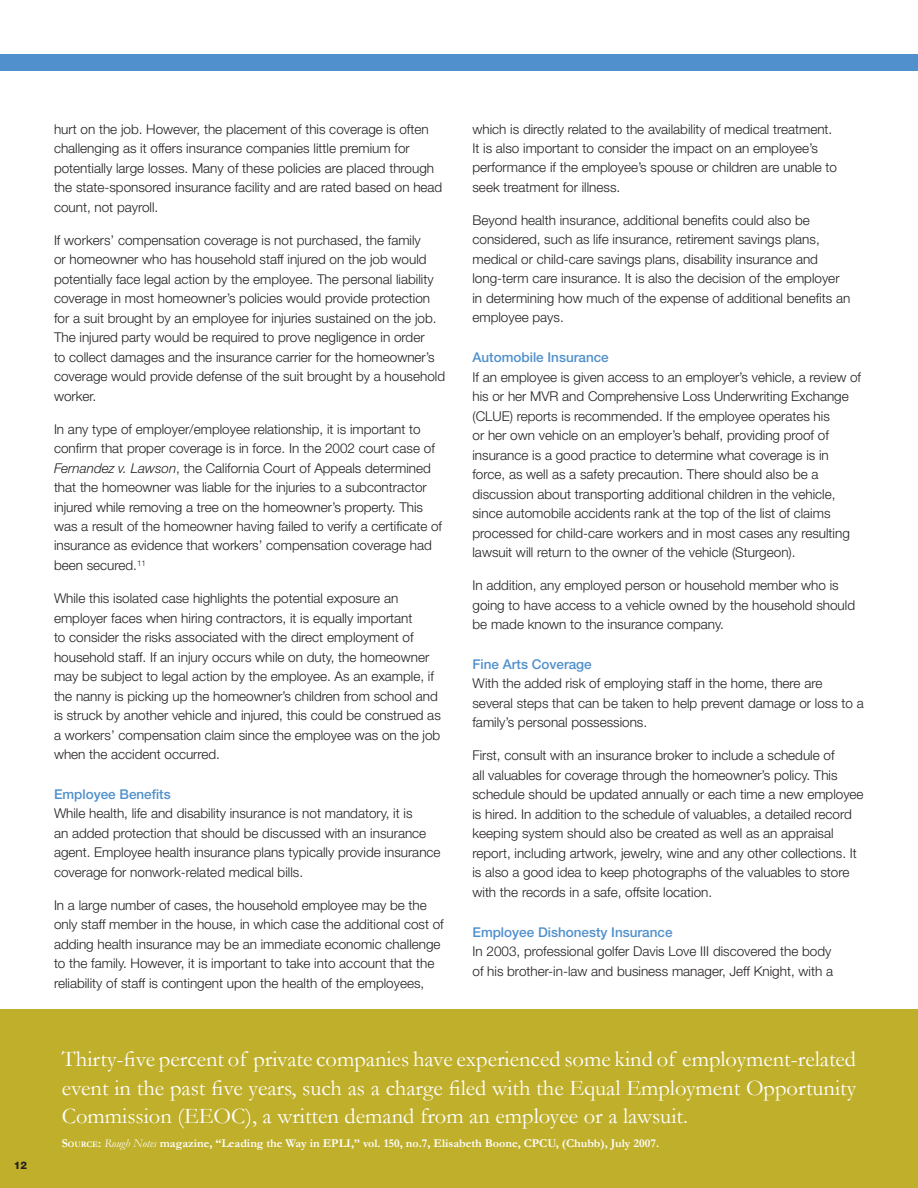
<style>
.page{position:relative;width:918px;height:1188px;background:#fff}
.page>*{position:absolute;margin:0;border:0;box-sizing:border-box;transform-origin:0 0}
.t1{font:22.5px/28.5px "Garamond";color:#fff;text-align:justify}
.t2{font:300 13.5px/19.5px "Helvetica Neue";color:#231f20}
.t3{font:500 13.5px "Helvetica Neue";color:#5090cc}
.t4{font:700 12px "Garamond";color:#fff}
.t5{font:800 10.5px "Helvetica Neue";color:#231f20}
.s1{font-style:italic}
.s2{font-style:inherit}
.s3{font-size:8.4px}
.s4{font-weight:400;font-style:italic}
</style>
<div class="page">
<div style="left:0;top:54px;width:918px;height:16px;background:#5090cc"></div>
<div style="left:0;top:1010px;width:918px;height:178px;background:#bfaf2b"></div>
<p class="t5" style="left:14px;top:1159px;width:15px">12</p>
<p class="t2" style="left:54px;top:119px;width:390px">hurt on the job. However, the placement of this coverage is often challenging as it offers insurance companies little premium for potentially large losses. Many of these policies are placed through the state-sponsored insurance facility and are rated based on head count, not payroll.</p>
<p class="t2" style="left:54px;top:230px;width:393px">If workers’ compensation coverage is not purchased, the family<br>or homeowner who has household staff injured on the job would potentially face legal action by the employee. The personal liability coverage in most homeowner’s policies would provide protection for a suit brought by an employee for injuries sustained on the job.<br>The injured party would be required to prove negligence in order<br>to collect damages and the insurance carrier for the homeowner’s coverage would provide defense of the suit brought by a household worker.</p>
<p class="t2" style="left:54px;top:419px;width:390px">In any type of employer/employee relationship, it is important to confirm that proper coverage is in force. In the 2002 court case of <span class="s1">Fernandez v. Lawson</span>, the California Court of Appeals determined that the homeowner was liable for the injuries to a subcontractor injured while removing a tree on the homeowner’s property. This was a result of the homeowner having failed to verify a certificate of insurance as evidence that workers’ compensation coverage had been secured.<sup>11</sup></p>
<p class="t2" style="left:54px;top:588px;width:388px">While this isolated case highlights the potential exposure an employer faces when hiring contractors, it is equally important<br>to consider the risks associated with the direct employment of household staff. If an injury occurs while on duty, the homeowner may be subject to legal action by the employee. As an example, if the nanny is picking up the homeowner’s children from school and is struck by another vehicle and injured, this could be construed as a workers’ compensation claim since the employee was on the job when the accident occurred.</p>
<p class="t3" style="left:54px;top:786px;width:118px">Employee Benefits</p>
<p class="t2" style="left:54px;top:803px;width:388px">While health, life and disability insurance is not mandatory, it is<br>an added protection that should be discussed with an insurance agent. Employee health insurance plans typically provide insurance coverage for nonwork-related medical bills.</p>
<p class="t2" style="left:54px;top:895px;width:391px">In a large number of cases, the household employee may be the only staff member in the house, in which case the additional cost of adding health insurance may be an immediate economic challenge to the family. However, it is important to take into account that the reliability of staff is contingent upon the health of the employees,</p>
<p class="t2" style="left:472px;top:119px;width:366px">which is directly related to the availability of medical treatment.<br>It is also important to consider the impact on an employee’s performance if the employee’s spouse or children are unable to seek treatment for illness.</p>
<p class="t2" style="left:472px;top:210px;width:379px">Beyond health insurance, additional benefits could also be considered, such as life insurance, retirement savings plans, medical or child-care savings plans, disability insurance and long-term care insurance. It is also the decision of the employer in determining how much of the expense of additional benefits an employee pays.</p>
<p class="t3" style="left:472px;top:349px;width:138px">Automobile Insurance</p>
<p class="t2" style="left:472px;top:367px;width:390px">If an employee is given access to an employer’s vehicle, a review of his or her MVR and Comprehensive Loss Underwriting Exchange (CLUE) reports is recommended. If the employee operates his<br>or her own vehicle on an employer’s behalf, providing proof of insurance is a good practice to determine what coverage is in force, as well as a safety precaution. There should also be a discussion about transporting additional children in the vehicle, since automobile accidents rank at the top of the list of claims processed for child-care workers and in most cases any resulting lawsuit will return to the owner of the vehicle (Sturgeon).</p>
<p class="t2" style="left:472px;top:575px;width:384px">In addition, any employed person or household member who is going to have access to a vehicle owned by the household should be made known to the insurance company.</p>
<p class="t3" style="left:472px;top:656px;width:121px">Fine Arts Coverage</p>
<p class="t2" style="left:472px;top:674px;width:393px">With the added risk of employing staff in the home, there are several steps that can be taken to help prevent damage or loss to a family’s personal possessions.</p>
<p class="t2" style="left:472px;top:745px;width:393px">First, consult with an insurance broker to include a schedule of<br>all valuables for coverage through the homeowner’s policy. This schedule should be updated annually or each time a new employee is hired. In addition to the schedule of valuables, a detailed record keeping system should also be created as well as an appraisal report, including artwork, jewelry, wine and any other collections. It is also a good idea to keep photographs of the valuables to store with the records in a safe, offsite location.</p>
<p class="t3" style="left:472px;top:924px;width:202px">Employee Dishonesty Insurance</p>
<p class="t2" style="left:472px;top:941px;width:362px">In 2003, professional golfer Davis Love III discovered the body of his brother-in-law and business manager, Jeff Knight, with a</p>
<p class="t1" style="left:62px;top:1044px;width:796px">Thirty-five percent of private companies have experienced some kind of employment-related event in the past five years, such as a charge filed with the Equal Employment Opportunity Commission (EEOC), a written demand from an employee or a lawsuit.</p>
<p class="t4" style="left:62px;top:1135px;width:599px"><span class="s2">S</span><span class="s3">OURCE</span><span class="s2">:</span> <span class="s4">Rough Notes</span> magazine, “Leading the Way in EPLI,” vol. 150, no.7, Elisabeth Boone, CPCU, (Chubb), July 2007.</p>
</div>
